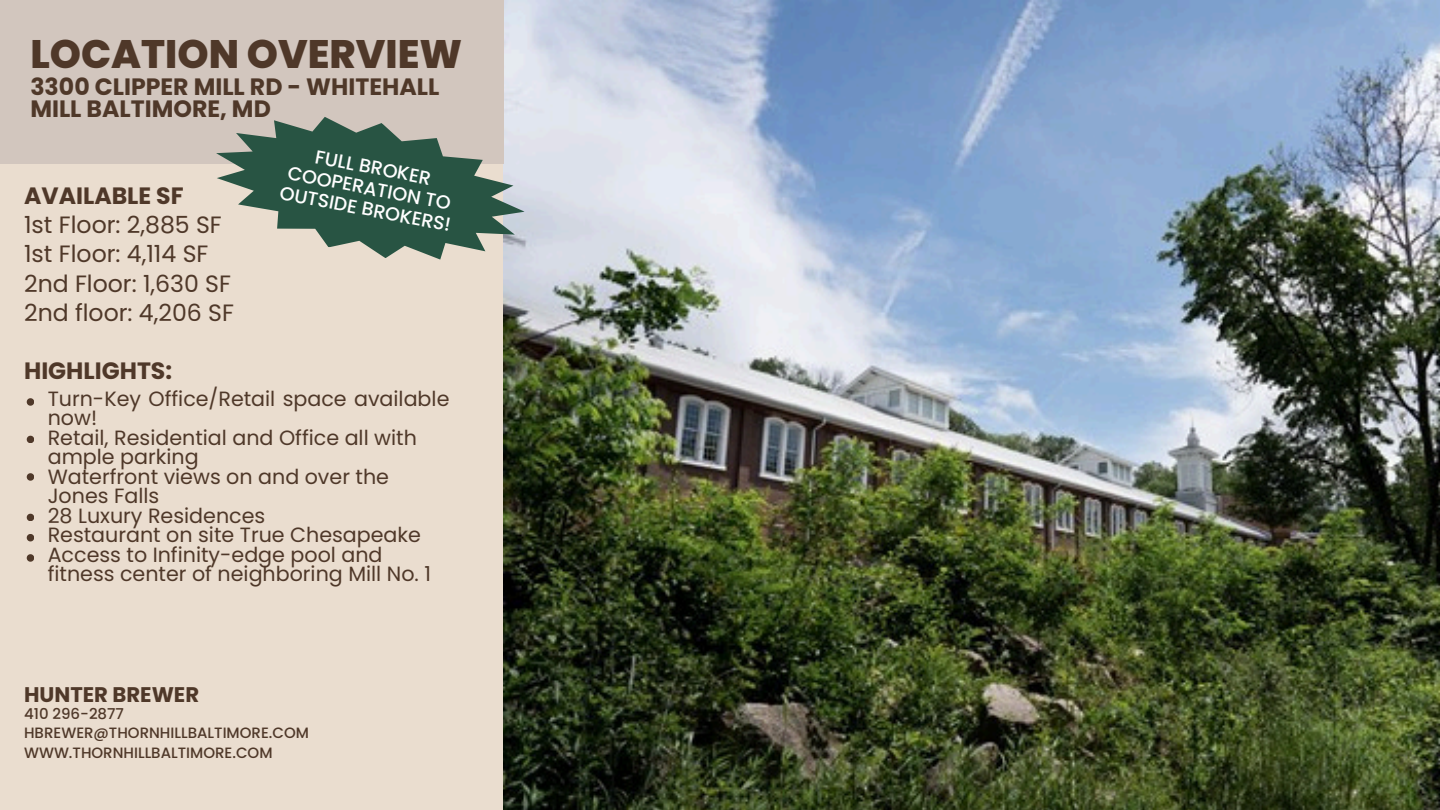
<style>
.page{position:relative;width:1440px;height:810px;background:#eaddcf}
.page>*{position:absolute;margin:0;border:0;box-sizing:border-box;transform-origin:0 0}
.t1{font:800 39.7px "Poppins";color:#4f3829}
.t2{font:23.6px/29.2px "Poppins";color:#4f3829}
.t3{font:700 23.6px/22.5px "Poppins";color:#4f3829}
.t4{font:700 21.2px "Poppins";color:#4f3829}
.t5{font:20.6px/19.5px "Poppins";color:#4f3829}
.t6{font:500 19px "Poppins";color:#fff}
.t7{font:500 15px/19.5px "Poppins";color:#4f3829}
.s1{font-weight:700}
</style>
<div class="page">
<img style="left:503px;top:0;width:937px;height:810px">
<div style="left:0;top:0;width:503px;height:163px;background:#d2c6be"></div>
<svg style="left:216px;top:117px;width:309px;height:143px"></svg>
<svg style="left:27px;top:398px;width:7px;height:8px"></svg>
<svg style="left:27px;top:436px;width:7px;height:7px"></svg>
<svg style="left:27px;top:473px;width:7px;height:8px"></svg>
<svg style="left:27px;top:514px;width:7px;height:7px"></svg>
<svg style="left:27px;top:534px;width:7px;height:7px"></svg>
<svg style="left:27px;top:554px;width:7px;height:8px"></svg>
<h3 class="t1" style="left:30px;top:26px;width:433px">LOCATION OVERVIEW</h3>
<p class="t3" style="left:30px;top:75px;width:410px">3300 CLIPPER MILL RD - WHITEHALL<br>MILL BALTIMORE, MD</p>
<p class="t2" style="left:24px;top:181px;width:211px"><span class="s1">AVAILABLE SF<br></span>1st Floor: 2,885 SF<br>1st Floor: 4,114 SF<br>2nd Floor: 1,630 SF<br>2nd floor: 4,206 SF</p>
<p class="t3" style="left:24px;top:360px;width:150px">HIGHLIGHTS:</p>
<h2 class="t6" style="left:318px;top:143px;width:119px;rotate:11deg">FULL BROKER</h2>
<h2 class="t6" style="left:283px;top:179px;width:175px;rotate:11deg">OUTSIDE BROKERS!</h2>
<h2 class="t6" style="left:291px;top:159px;width:167px;rotate:11deg">COOPERATION TO</h2>
<h6 class="t5" style="left:48px;top:389px;width:403px">Turn-Key Office/Retail space available now!<br>Retail, Residential and Office all with ample parking<br>Waterfront views on and over the<br>Jones Falls<br>28 Luxury Residences<br>Restaurant on site True Chesapeake<br>Access to Infinity-edge pool and fitness center of neighboring Mill No. 1</h6>
<h2 class="t4" style="left:24px;top:679px;width:177px">HUNTER BREWER</h2>
<h5 class="t7" style="left:24px;top:704px;width:286px">410 296-2877<br>HBREWER@THORNHILLBALTIMORE.COM<br>WWW.THORNHILLBALTIMORE.COM</h5>
</div>
